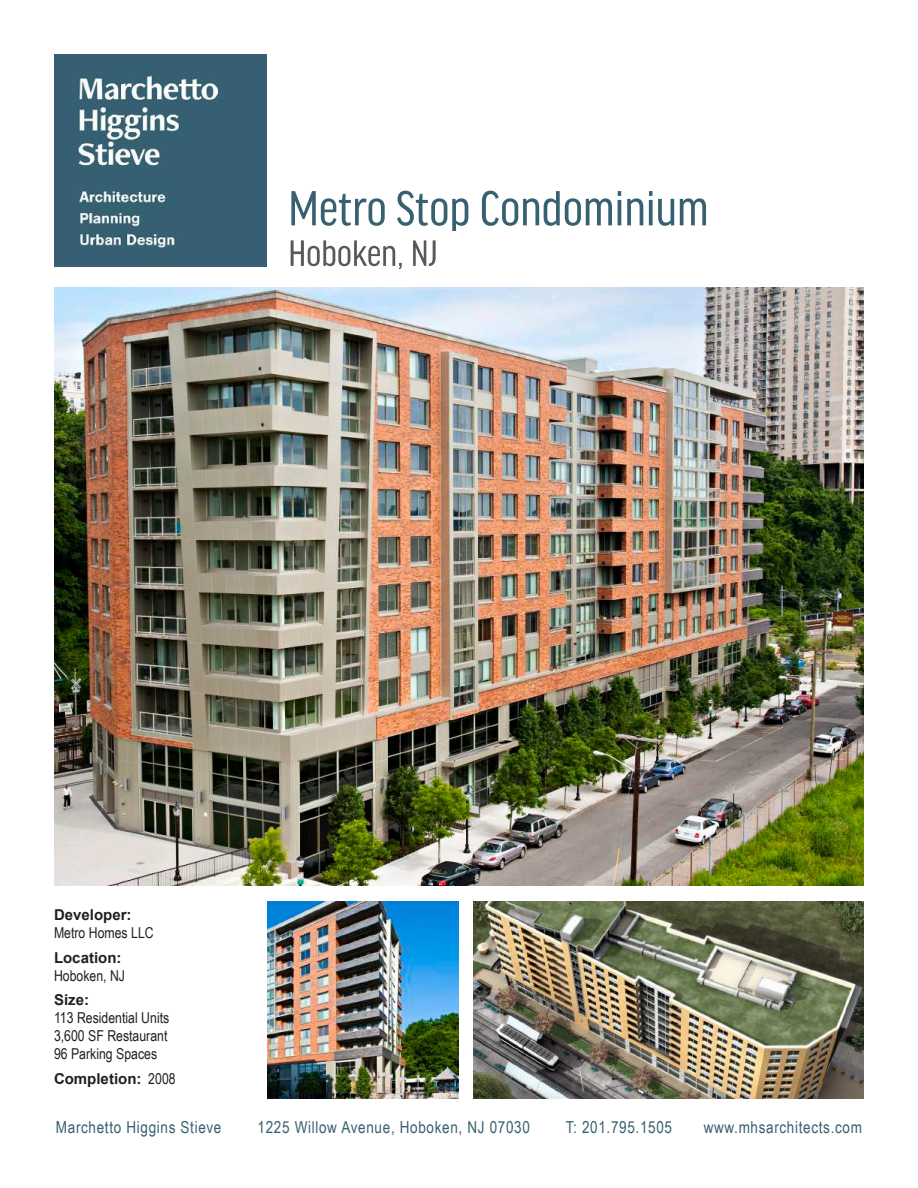
<style>
.page{position:relative;width:918px;height:1188px;background:#fff}
.page>*{position:absolute;margin:0;border:0;box-sizing:border-box;transform-origin:0 0}
.t1{font:16.5px "Arial Narrow";letter-spacing:.04em;color:#376071}
.t2{font:15px/18px "Arial Narrow";color:#231f20}
.t3{font:700 15px "Arial";color:#231f20}
.s1{font-family:"Arial Narrow";font-weight:400}
</style>
<div class="page">
<svg style="left:291px;top:240px;width:145px;height:29px"></svg>
<svg style="left:291px;top:191px;width:415px;height:40px"></svg>
<img style="left:54px;top:287px;width:810px;height:599px">
<img style="left:268px;top:902px;width:191px;height:197px">
<img style="left:473px;top:902px;width:391px;height:197px">
<img style="left:54px;top:54px;width:212px;height:212px">
<p class="t3" style="left:54px;top:905px;width:79px">Developer:</p>
<p class="t2" style="left:54px;top:923px;width:101px">Metro Homes LLC</p>
<p class="t3" style="left:54px;top:947px;width:69px">Location:</p>
<p class="t2" style="left:54px;top:966px;width:73px">Hoboken, NJ</p>
<p class="t3" style="left:54px;top:990px;width:37px">Size:</p>
<p class="t2" style="left:54px;top:1009px;width:117px">113 Residential Units<br>3,600 SF Restaurant<br>96 Parking Spaces</p>
<p class="t3" style="left:54px;top:1069px;width:123px">Completion: <span class="s1">2008</span></p>
<p class="t1" style="left:56px;top:1115px;width:167px">Marchetto Higgins Stieve</p>
<p class="t1" style="left:258px;top:1115px;width:274px">1225 Willow Avenue, Hoboken, NJ 07030</p>
<p class="t1" style="left:566px;top:1115px;width:108px">T: 201.795.1505</p>
<p class="t1" style="left:704px;top:1115px;width:160px">www.mhsarchitects.com</p>
</div>
